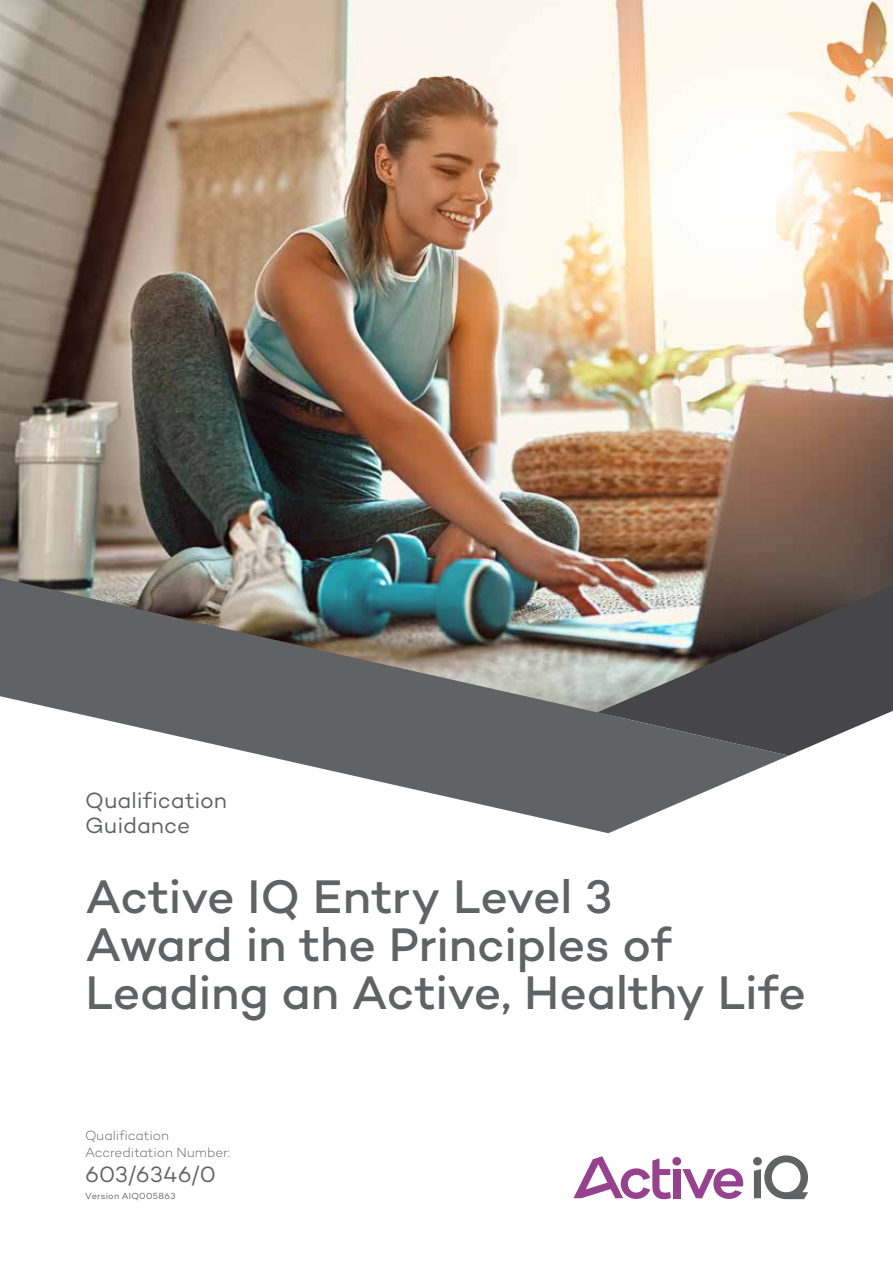
<style>
.page{position:relative;width:893px;height:1263px;background:#fff}
.page>*{position:absolute;margin:0;border:0;box-sizing:border-box;transform-origin:0 0}
.t1{font:500 48px/48px "Campton";letter-spacing:-.005em;color:#616264}
.t2{font:22.5px/25.5px "Campton";color:#616264}
.t3{font:300 13.5px/16.5px "Campton";letter-spacing:-.005em;color:#616264}
.t4{font:9px "Campton";letter-spacing:.035em;color:#616264}
</style>
<div class="page">
<img style="left:0;top:0;width:893px;height:585px">
<svg style="left:789px;top:585px;width:104px;height:171px;background:#5f5c5d"></svg>
<img style="left:0;top:578px;width:789px;height:255px">
<div style="left:673px;top:1169px;width:7px;height:29px;background:#97428e"></div>
<svg style="left:682px;top:1168px;width:61px;height:31px"></svg>
<div style="left:672px;top:1157px;width:9px;height:8px;background:#97428e;border-radius:50%"></div>
<svg style="left:754px;top:1155px;width:54px;height:44px"></svg>
<div style="left:753px;top:1157px;width:9px;height:8px;background:#616264;border-radius:50%"></div>
<svg style="left:573px;top:1156px;width:98px;height:43px"></svg>
<p class="t2" style="left:85px;top:787px;width:143px">Qualification<br>Guidance</p>
<p class="t1" style="left:85px;top:871px;width:722px">Active IQ Entry Level 3<br>Award in the Principles of<br>Leading an Active, Healthy Life</p>
<p class="t3" style="left:85px;top:1127px;width:146px">Qualification<br>Accreditation Number:</p>
<p class="t2" style="left:85px;top:1161px;width:132px">603/6346/0</p>
<p class="t4" style="left:85px;top:1190px;width:92px">Version AIQ005863</p>
</div>
